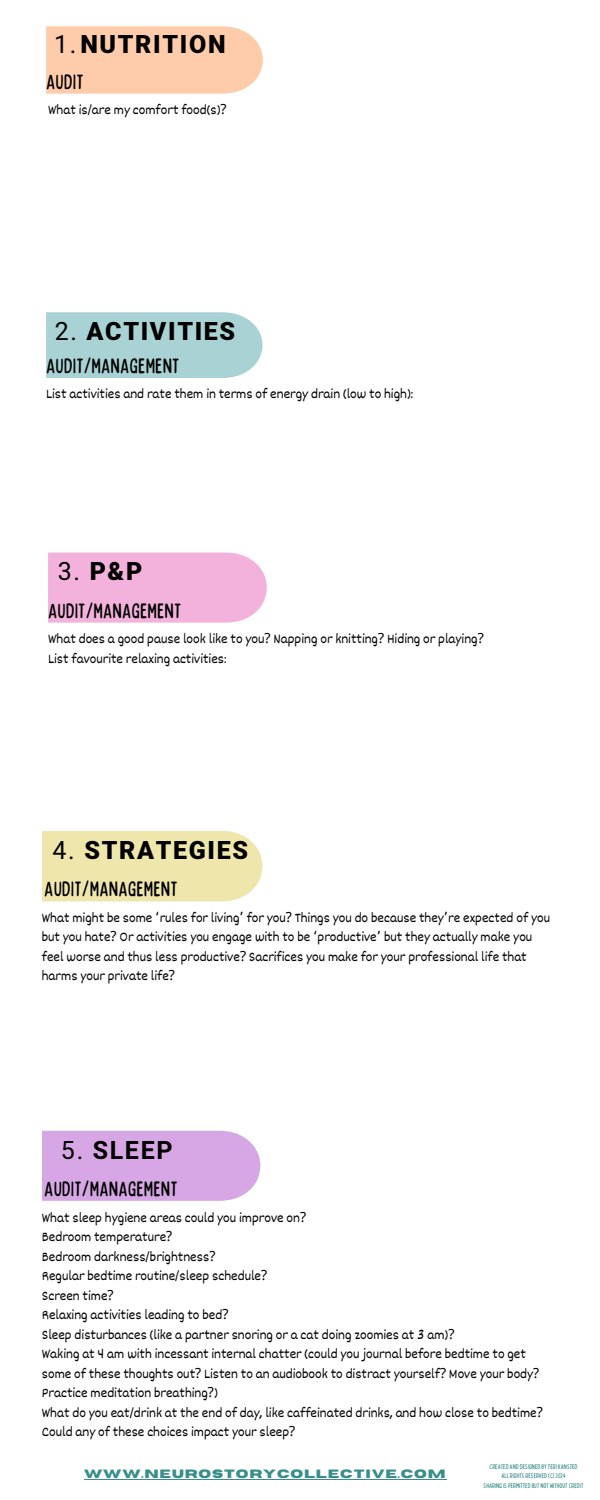
<style>
.page{position:relative;width:600px;height:1500px;background:#fff}
.page>*{position:absolute;margin:0;border:0;box-sizing:border-box;transform-origin:0 0}
.t1{font:900 25px "Mardoto";letter-spacing:.065em;color:#000}
.t2{font:700 25px "Mardoto";letter-spacing:.065em;color:#000}
.t3{font:condensed 21px "Bobby Jones Soft";color:#000}
.t4{font:14px/19.5px "Dekko";color:#000}
.t5{font:700 12px "Horizon";letter-spacing:.075em;color:#388e8a}
.t6{font:condensed 6.9px "Bobby Jones Soft";color:#388e8a}
.s1{font-weight:400}
.s2{font-family:"Noto Sans"}
.s3{font-family:"Noto Sans Gurmukhi"}
</style>
<div class="page">
<svg style="left:46px;top:26px;width:217px;height:68px;background:#ffceaf"></svg>
<div style="left:48px;top:553px;width:219px;height:70px;background:#f3b2db"></div>
<div style="left:42px;top:831px;width:220px;height:70px;background:#efe6ab"></div>
<div style="left:42px;top:1131px;width:218px;height:70px;background:#d6a7e4"></div>
<hr style="left:84px;top:1479px;width:363px;height:1px;background:#388e8a">
<div style="left:46px;top:312px;width:216px;height:66px;background:#a8d2d4"></div>
<h3 class="t1" style="left:54px;top:30px;width:173px"><span class="s1">1.</span>NUTRITION</h3>
<h4 class="t3" style="left:46px;top:68px;width:39px">AUDIT</h4>
<h3 class="t4" style="left:48px;top:99px;width:180px">What is/are my comfort food(s)<span class="s2">?</span></h3>
<h1 class="t1" style="left:55px;top:317px;width:182px"><span class="s1">2.</span> ACTIVITIES</h1>
<h4 class="t3" style="left:46px;top:352px;width:135px">AUDIT/MANAGEMENT</h4>
<h4 class="t4" style="left:46px;top:384px;width:369px">List activities and rate them in terms of energy drain (low to high):</h4>
<p class="t1" style="left:58px;top:557px;width:86px"><span class="s1">3.</span> P&amp;P</p>
<h3 class="t3" style="left:48px;top:597px;width:135px">AUDIT/MANAGEMENT</h3>
<h1 class="t4" style="left:48px;top:628px;width:437px">What does a good pause look like to you<span class="s2">?</span> Napping or knitting<span class="s2">?</span> Hiding or playing<span class="s2">?<br></span>List favourite relaxing activities:</h1>
<h4 class="t1" style="left:53px;top:836px;width:197px"><span class="s1">4.</span> STRATEGIES</h4>
<h1 class="t3" style="left:44px;top:876px;width:135px">AUDIT/MANAGEMENT</h1>
<h3 class="t4" style="left:42px;top:907px;width:510px">What might be some <span class="s3">‘</span>rules for living<span class="s3">’</span> for you<span class="s2">?</span> Things you do because they<span class="s3">’</span>re expected of you but you hate<span class="s2">?</span> Or activities you engage with to be <span class="s3">‘</span>productive<span class="s3">’</span> but they actually make you feel worse and thus less productive<span class="s2">?</span> Sacrifices you make for your professional life that harms your private life<span class="s2">?</span></h3>
<h3 class="t2" style="left:61px;top:1135px;width:113px"><span class="s1">5.</span> SLEEP</h3>
<h5 class="t3" style="left:44px;top:1176px;width:135px">AUDIT/MANAGEMENT</h5>
<h4 class="t4" style="left:42px;top:1207px;width:503px">What sleep hygiene areas could you improve on<span class="s2">?<br></span>Bedroom temperature<span class="s2">?<br></span>Bedroom darkness/brightness<span class="s2">?<br></span>Regular bedtime routine/sleep schedule<span class="s2">?<br></span>Screen time<span class="s2">?<br></span>Relaxing activities leading to bed<span class="s2">?<br></span>Sleep disturbances (like a partner snoring or a cat doing zoomies at 3 am)<span class="s2">?<br></span>Waking at 4 am with incessant internal chatter (could you journal before bedtime to get some of these thoughts out<span class="s2">?</span> Listen to an audiobook to distract yourself<span class="s2">?</span> Move your body<span class="s2">?<br></span>Practice meditation breathing<span class="s2">?</span>)<br>What do you eat/drink at the end of day, like caffeinated drinks, and how close to bedtime<span class="s2">?<br></span>Could any of these choices impact your sleep<span class="s2">?</span></h4>
<h1 class="t5" style="left:84px;top:1468px;width:363px">WWW.NEUROSTORYCOLLECTIVE.COM</h1>
<p class="t6" style="left:490px;top:1462px;width:90px">CREATED AND DESIGNED BY TERI KANSTED</p>
<p class="t6" style="left:501px;top:1472px;width:66px">ALL RIGHTS RESERVED (C)2024</p>
<p class="t6" style="left:484px;top:1481px;width:101px">SHARING ISPERMITTED BUT NOT WITHOUT CREDIT</p>
</div>
